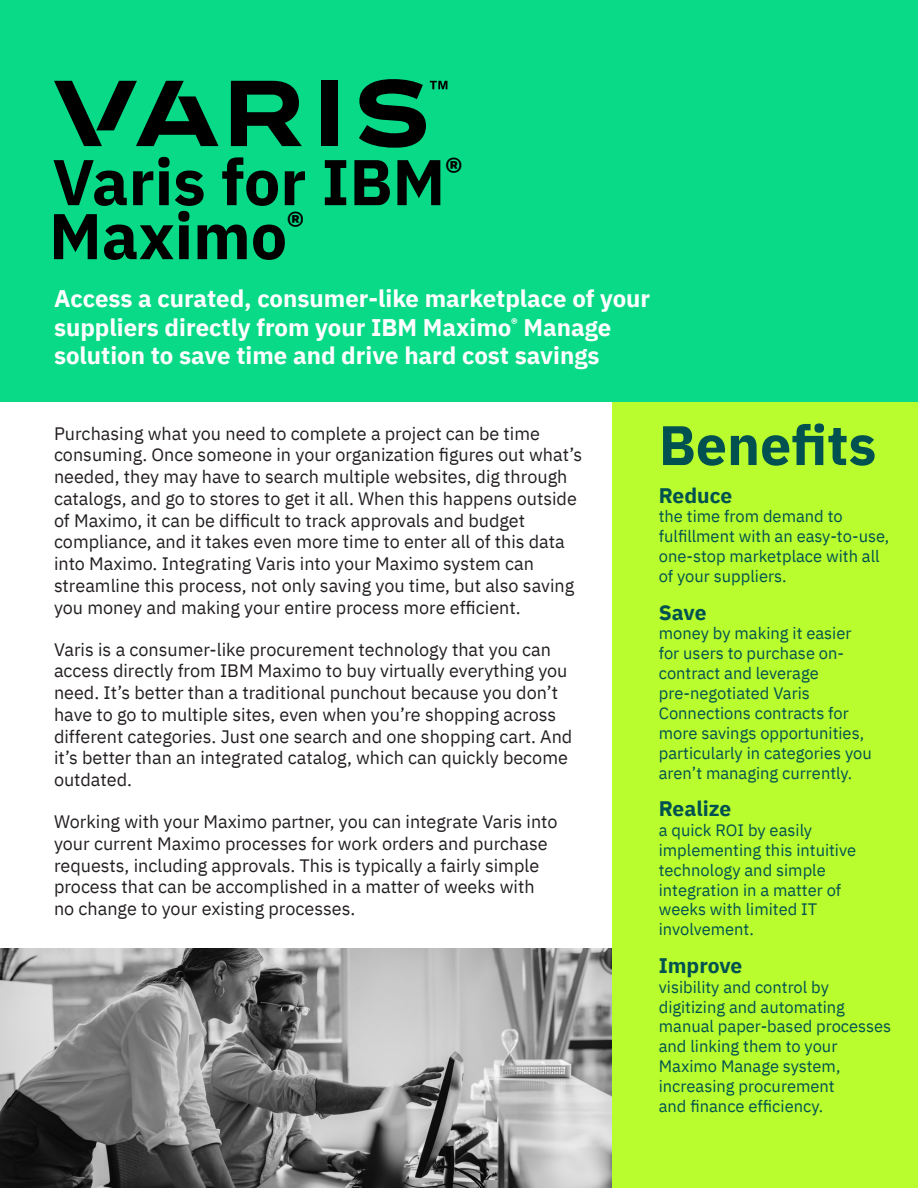
<style>
.page{position:relative;width:918px;height:1188px;background:#fff}
.page>*{position:absolute;margin:0;border:0;box-sizing:border-box;transform-origin:0 0}
.t1{font:700 64.5px/54px "IBM Plex Sans";color:#000}
.t2{font:700 55.5px "IBM Plex Sans";color:#005150}
.t3{font:700 24px/28.5px "IBM Plex Sans";color:#fff}
.t4{font:700 21px "IBM Plex Sans";color:#005150}
.t5{font:18px/21.8px "IBM Plex Sans";color:#231f20}
.t6{font:16.5px/19.8px "IBM Plex Sans";color:#005150}
</style>
<div class="page">
<img style="left:0;top:948px;width:612px;height:240px">
<div style="left:612px;top:400px;width:306px;height:788px;background:#b9fd2e"></div>
<div style="left:0;top:0;width:918px;height:402px;background:#08da87"></div>
<svg style="left:54px;top:81px;width:165px;height:65px"></svg>
<svg style="left:231px;top:81px;width:71px;height:65px"></svg>
<div style="left:321px;top:81px;width:17px;height:65px;background:#000"></div>
<svg style="left:359px;top:79px;width:88px;height:69px"></svg>
<p class="t1" style="left:49px;top:150px;width:415px">Varis for IBM<sup>®<br></sup>Maximo<sup>®</sup></p>
<p class="t3" style="left:54px;top:283px;width:598px">Access a curated, consumer-like marketplace of your suppliers directly from your IBM Maximo<sup>®</sup> Manage solution to save time and drive hard cost savings</p>
<p class="t5" style="left:54px;top:421px;width:530px">Purchasing what you need to complete a project can be time consuming. Once someone in your organization figures out what’s needed, they may have to search multiple websites, dig through catalogs, and go to stores to get it all. When this happens outside of Maximo, it can be difficult to track approvals and budget compliance, and it takes even more time to enter all of this data into Maximo. Integrating Varis into your Maximo system can streamline this process, not only saving you time, but also saving you money and making your entire process more efficient.</p>
<p class="t5" style="left:54px;top:637px;width:520px">Varis is a consumer-like procurement technology that you can access directly from IBM Maximo to buy virtually everything you need. It’s better than a traditional punchout because you don’t have to go to multiple sites, even when you’re shopping across different categories. Just one search and one shopping cart. And it’s better than an integrated catalog, which can quickly become outdated.</p>
<p class="t5" style="left:54px;top:809px;width:505px">Working with your Maximo partner, you can integrate Varis into your current Maximo processes for work orders and purchase requests, including approvals. This is typically a fairly simple process that can be accomplished in a matter of weeks with no change to your existing processes.</p>
<p class="t2" style="left:659px;top:401px;width:219px">Benefits</p>
<p class="t4" style="left:659px;top:478px;width:75px">Reduce</p>
<p class="t6" style="left:659px;top:505px;width:232px">the time from demand to fulfillment with an easy-to-use, one-stop marketplace with all of your suppliers.</p>
<p class="t4" style="left:659px;top:595px;width:49px">Save</p>
<p class="t6" style="left:659px;top:622px;width:214px">money by making it easier for users to purchase on&shy;contract and leverage pre-negotiated Varis<br>Connections contracts for more savings opportunities, particularly in categories you aren’t managing currently.</p>
<p class="t4" style="left:659px;top:792px;width:74px">Realize</p>
<p class="t6" style="left:659px;top:819px;width:199px">a quick ROI by easily implementing this intuitive technology and simple integration in a matter of weeks with limited IT involvement.</p>
<p class="t4" style="left:659px;top:949px;width:85px">Improve</p>
<p class="t6" style="left:659px;top:975px;width:234px">visibility and control by digitizing and automating manual paper-based processes and linking them to your<br>Maximo Manage system, increasing procurement<br>and finance efficiency.</p>
</div>
